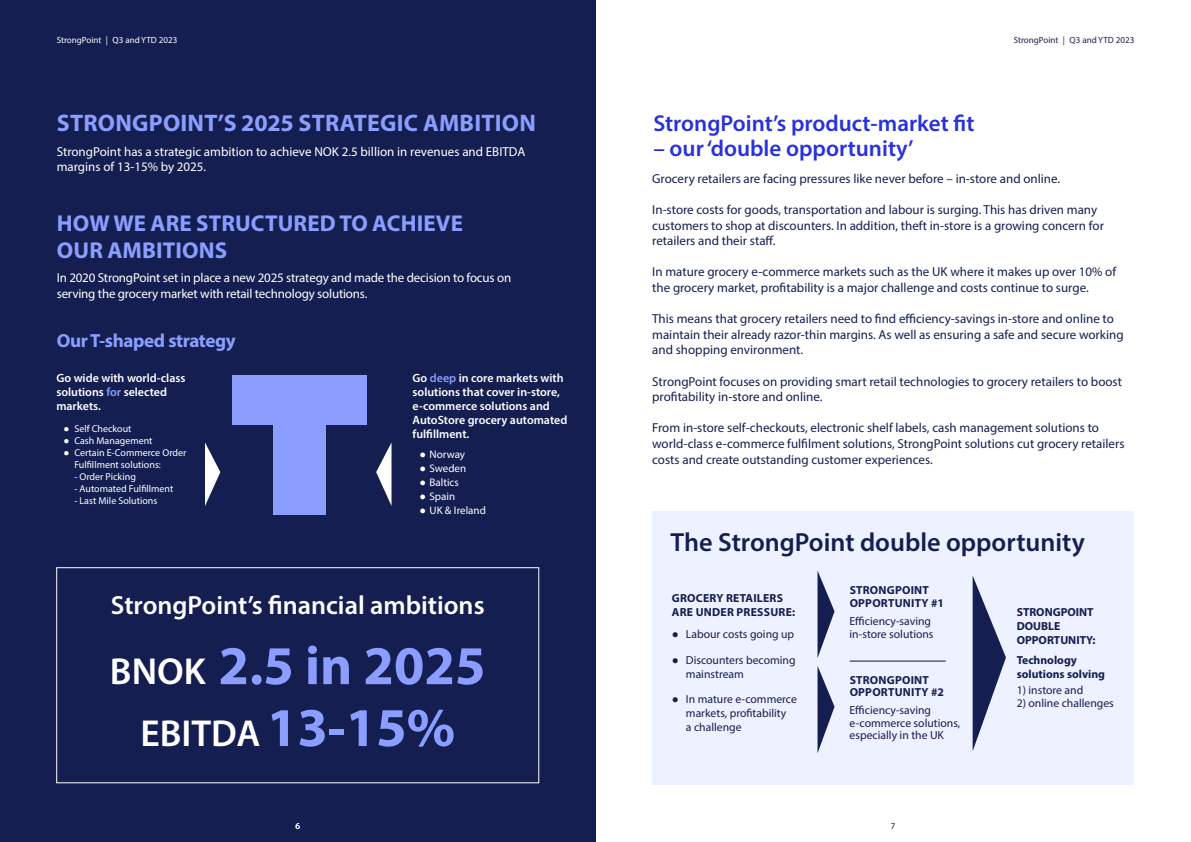
<style>
.page{position:relative;width:1191px;height:842px;background:#fff}
.page>*{position:absolute;margin:0;border:0;box-sizing:border-box;transform-origin:0 0}
.t1{font:700 55px "Myriad Pro";color:#8b9eff}
.t2{font:600 37.7px "Myriad Pro";color:#fff}
.t3{font:600 26.2px "Myriad Pro";color:#fff}
.t4{font:600 26.2px "Myriad Pro";color:#141e50}
.t5{font:700 24px "Myriad Pro";letter-spacing:.01em;color:#8b9eff}
.t6{font:600 23px "Myriad Pro";color:#2832dc}
.t7{font:700 23px/27px "Myriad Pro";letter-spacing:.005em;color:#8b9eff}
.t8{font:700 19px "Myriad Pro";letter-spacing:-.02em;color:#8b9eff}
.t9{font:13px/15.6px "Myriad Pro";color:#141e50}
.t10{font:13px/15.6px "Myriad Pro";letter-spacing:-.015em;color:#fff}
.t11{font:600 12px/14px "Myriad Pro";color:#fff}
.t12{font:11.7px/14px "Myriad Pro";color:#141e50}
.t13{font:700 11.7px/12.5px "Myriad Pro";letter-spacing:.02em;color:#141e50}
.t14{font:700 11.7px/14.2px "Myriad Pro";color:#141e50}
.t15{font:11px "Myriad Pro";color:#fff}
.t16{font:10px/12px "Myriad Pro";color:#fff}
.t17{font:9px "Myriad Pro";color:#fff}
.t18{font:9px "Myriad Pro";color:#1e1e50}
.t19{font:9px "Myriad Pro";color:#141e50}
.s1{color:#8b9eff}
.s2{font-family:"Franklin Gothic"}
.s3{font-weight:600;font-size:37.7px;color:#fff}
.s4{font-weight:700;font-size:55px;color:#8b9eff}
</style>
<div class="page">
<div style="left:0;top:0;width:595px;height:842px;background:#141e50"></div>
<div style="left:56px;top:567px;width:483px;height:216px;border:1px solid #fff"></div>
<div style="left:232px;top:375px;width:135px;height:50px;background:#8b9eff"></div>
<div style="left:273px;top:421px;width:52px;height:93px;background:#8b9eff"></div>
<svg style="left:205px;top:442px;width:15px;height:64px"></svg>
<svg style="left:376px;top:443px;width:15px;height:62px"></svg>
<div style="left:652px;top:512px;width:482px;height:273px;background:#eef1ff"></div>
<svg style="left:817px;top:571px;width:17px;height:87px"></svg>
<svg style="left:972px;top:575px;width:34px;height:176px"></svg>
<hr style="left:849px;top:660px;width:96px;height:2px;background:#141e50">
<svg style="left:817px;top:666px;width:17px;height:87px"></svg>
<p class="t17" style="left:57px;top:34px;width:122px">StrongPoint | Q3 and YTD 2023</p>
<h3 class="t5" style="left:57px;top:108px;width:480px">STRONGPOINT’S 2025 STRATEGIC AMBITION</h3>
<p class="t10" style="left:57px;top:143px;width:470px">StrongPoint has a strategic ambition to achieve NOK 2.5 billion in revenues and EBITDA margins of 13-15% by 2025.</p>
<h3 class="t7" style="left:57px;top:209px;width:407px">HOW WE ARE STRUCTURED TO ACHIEVE<br>OUR AMBITIONS</h3>
<p class="t10" style="left:57px;top:270px;width:456px">In 2020 StrongPoint set in place a new 2025 strategy and made the decision to focus on serving the grocery market with retail technology solutions.</p>
<h3 class="t8" style="left:57px;top:329px;width:180px">Our T-shaped strategy</h3>
<p class="t11" style="left:56px;top:371px;width:131px">Go wide with world-class solutions <span class="s1">for</span> selected markets.</p>
<p class="t16" style="left:63px;top:422px;width:70px"><span class="s2">●</span> Self Checkout</p>
<p class="t16" style="left:63px;top:434px;width:91px"><span class="s2">●</span> Cash Management</p>
<p class="t16" style="left:74px;top:446px;width:114px;text-indent:-11px"><span class="s2">●</span> Certain E-Commerce Order<br>Fulfillment solutions:</p>
<p class="t16" style="left:74px;top:470px;width:63px">- Order Picking</p>
<p class="t16" style="left:74px;top:482px;width:101px">- Automated Fulfillment</p>
<p class="t16" style="left:74px;top:494px;width:85px">- Last Mile Solutions</p>
<p class="t11" style="left:412px;top:371px;width:156px">Go <span class="s1">deep</span> in core markets with solutions that cover in-store, e-commerce solutions and<br>AutoStore grocery automated fulfillment.</p>
<p class="t15" style="left:419px;top:447px;width:47px"><span class="s2">●</span> Norway</p>
<p class="t15" style="left:419px;top:461px;width:48px"><span class="s2">●</span> Sweden</p>
<p class="t15" style="left:419px;top:475px;width:41px"><span class="s2">●</span> Baltics</p>
<p class="t15" style="left:419px;top:489px;width:37px"><span class="s2">●</span> Spain</p>
<p class="t15" style="left:419px;top:503px;width:68px"><span class="s2">●</span> UK &amp; Ireland</p>
<h3 class="t3" style="left:111px;top:588px;width:375px">StrongPoint’s financial ambitions</h3>
<h1 class="t1" style="left:110px;top:630px;width:377px"><span class="s3">BNOK</span> 2.5 in 2025</h1>
<h2 class="t2" style="left:140px;top:709px;width:316px">EBITDA <span class="s4">13-15%</span></h2>
<p class="t17" style="left:295px;top:820px;width:6px">6</p>
<h3 class="t6" style="left:653px;top:108px;width:323px">StrongPoint’s product-market fit</h3>
<h3 class="t6" style="left:653px;top:133px;width:262px">– our ‘double opportunity’</h3>
<p class="t18" style="left:1013px;top:34px;width:122px">StrongPoint | Q3 and YTD 2023</p>
<p class="t9" style="left:652px;top:170px;width:409px">Grocery retailers are facing pressures like never before – in-store and online.</p>
<p class="t9" style="left:652px;top:202px;width:453px">In-store costs for goods, transportation and labour is surging. This has driven many customers to shop at discounters. In addition, theft in-store is a growing concern for retailers and their staff.</p>
<p class="t9" style="left:652px;top:264px;width:465px">In mature grocery e-commerce markets such as the UK where it makes up over 10% of the grocery market, profitability is a major challenge and costs continue to surge.</p>
<p class="t9" style="left:652px;top:311px;width:473px">This means that grocery retailers need to find efficiency-savings in-store and online to maintain their already razor-thin margins. As well as ensuring a safe and secure working and shopping environment.</p>
<p class="t9" style="left:652px;top:373px;width:471px">StrongPoint focuses on providing smart retail technologies to grocery retailers to boost profitability in-store and online.</p>
<p class="t9" style="left:652px;top:420px;width:474px">From in-store self-checkouts, electronic shelf labels, cash management solutions to world-class e-commerce fulfilment solutions, StrongPoint solutions cut grocery retailers costs and create outstanding customer experiences.</p>
<h3 class="t4" style="left:670px;top:526px;width:416px">The StrongPoint double opportunity</h3>
<p class="t13" style="left:672px;top:590px;width:125px;line-height:14px">GROCERY RETAILERS<br>ARE UNDER PRESSURE:</p>
<p class="t12" style="left:672px;top:627px;width:124px"><span class="s2">●</span> Labour costs going up</p>
<p class="t12" style="left:686px;top:652px;width:111px;text-indent:-14px"><span class="s2">●</span> Discounters becoming mainstream</p>
<p class="t12" style="left:686px;top:692px;width:112px;text-indent:-14px"><span class="s2">●</span> In mature e-commerce markets, profitability<br>a challenge</p>
<p class="t13" style="left:849px;top:584px;width:96px">STRONGPOINT<br>OPPORTUNITY #1</p>
<p class="t12" style="left:849px;top:615px;width:85px;line-height:12.5px">Efficiency-saving in-store solutions</p>
<p class="t13" style="left:849px;top:673px;width:96px">STRONGPOINT<br>OPPORTUNITY #2</p>
<p class="t12" style="left:849px;top:704px;width:112px;line-height:12.5px">Efficiency-saving e-commerce solutions, especially in the UK</p>
<p class="t14" style="left:1016px;top:604px;width:80px">STRONGPOINT<br>DOUBLE<br>OPPORTUNITY:</p>
<p class="t14" style="left:1016px;top:653px;width:90px">Technology solutions solving</p>
<p class="t12" style="left:1016px;top:683px;width:68px">1) instore and</p>
<p class="t12" style="left:1016px;top:696px;width:99px">2) online challenges</p>
<p class="t19" style="left:891px;top:820px;width:6px">7</p>
</div>
